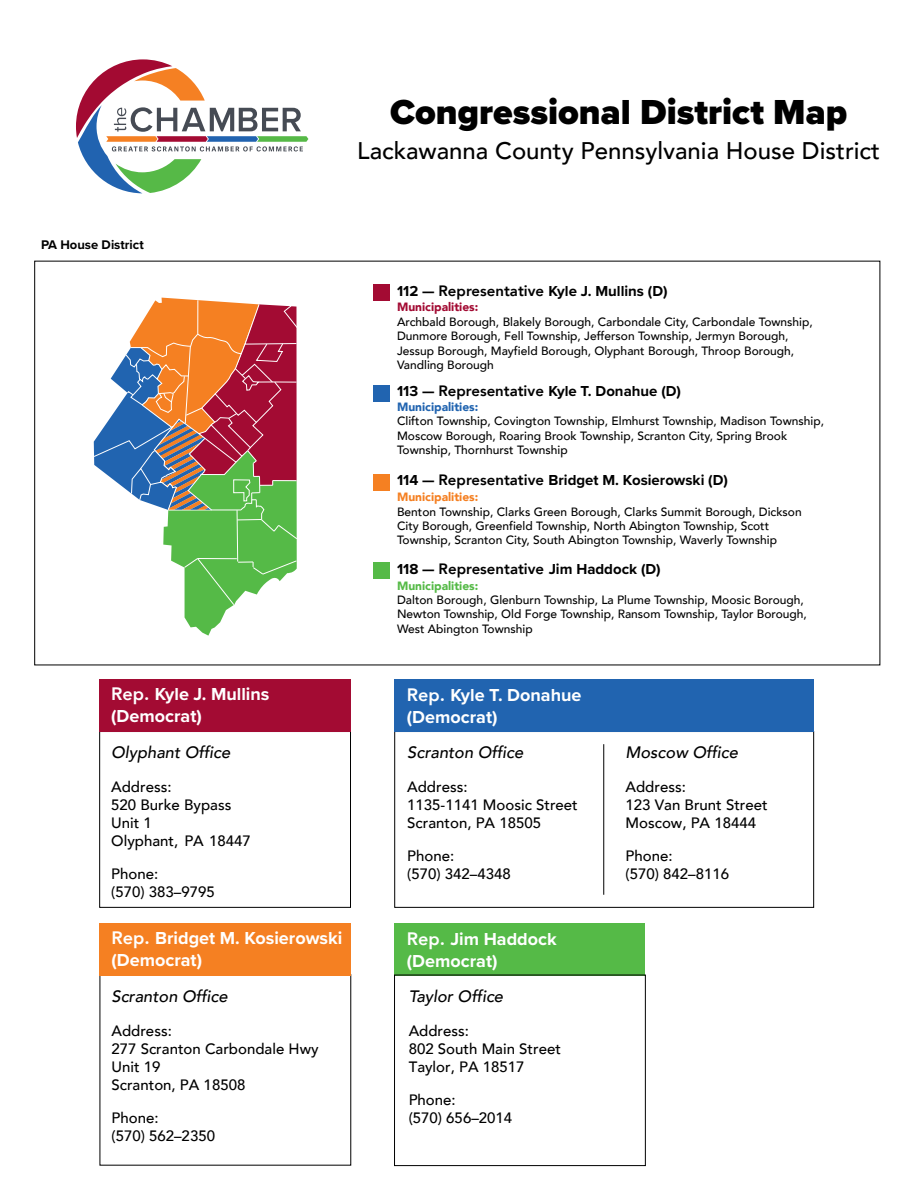
<style>
.page{position:relative;width:918px;height:1188px;background:#fff}
.page>*{position:absolute;margin:0;border:0;box-sizing:border-box;transform-origin:0 0}
.t1{font:900 36px "Proxima Nova";color:#000}
.t2{font:500 24px "Avenir";color:#000}
.t3{font:700 18px/21.6px "Proxima Nova";color:#fff}
.t4{font:italic 500 16.5px "Avenir";color:#000}
.t5{font:500 15px/18px "Avenir";color:#000}
.t6{font:700 15px "Proxima Nova";color:#000}
.t7{font:700 13.05px "Proxima Nova";color:#000}
.t8{font:500 12px/14.4px "Avenir";color:#000}
.t9{font:900 12px "Avenir";color:#a30b33}
.t10{font:900 12px "Avenir";color:#2164b0}
.t11{font:900 12px "Avenir";color:#f58022}
.t12{font:900 12px "Avenir";color:#55ba47}
.s1{font-family:"Avenir";font-weight:800}
</style>
<div class="page">
<svg style="left:76px;top:59px;width:232px;height:134px"></svg>
<svg style="left:93px;top:298px;width:204px;height:338px"></svg>
<div style="left:373px;top:285px;width:16px;height:16px;background:#a30b33"></div>
<div style="left:373px;top:385px;width:16px;height:16px;background:#2164b0"></div>
<div style="left:373px;top:474px;width:16px;height:16px;background:#f58022"></div>
<div style="left:373px;top:562px;width:16px;height:17px;background:#55ba47"></div>
<div style="left:100px;top:679px;width:251px;height:53px;background:#a30b33"></div>
<div style="left:100px;top:923px;width:251px;height:53px;background:#f58022"></div>
<div style="left:395px;top:923px;width:250px;height:53px;background:#55ba47"></div>
<div style="left:395px;top:679px;width:419px;height:53px;background:#2164b0"></div>
<hr style="left:603px;top:744px;width:1px;height:151px;background:#000">
<div style="left:394px;top:975px;width:251px;height:191px;border:1px solid #000"></div>
<h1 class="t1" style="left:390px;top:85px;width:459px">Congressional District Map</h1>
<h2 class="t2" style="left:357px;top:130px;width:524px">Lackawanna County Pennsylvania House District</h2>
<p class="t7" style="left:41px;top:235px;width:104px">PA House District</p>
<h3 class="t3" style="left:111px;top:683px;width:160px"><span class="s1">Rep.</span> Kyle J. Mullins (Democrat)</h3>
<h3 class="t4" style="left:111px;top:743px;width:121px">Olyphant Office</h3>
<p class="t5" style="left:111px;top:777px;width:141px">Address:<br>520 Burke Bypass<br>Unit 1<br>Olyphant, PA 18447</p>
<p class="t5" style="left:111px;top:864px;width:105px">Phone:<br>(570) 383–9795</p>
<h3 class="t3" style="left:112px;top:927px;width:232px"><span class="s1">Rep.</span> Bridget M. Kosierowski (Democrat)</h3>
<h3 class="t4" style="left:112px;top:986px;width:118px">Scranton Office</h3>
<p class="t5" style="left:112px;top:1021px;width:209px">Address:<br>277 Scranton Carbondale Hwy<br>Unit 19<br>Scranton, PA 18508</p>
<p class="t5" style="left:112px;top:1108px;width:105px">Phone:<br>(570) 562–2350</p>
<p class="t6" style="left:397px;top:280px;width:272px">112 — <span class="s1">Representative</span> Kyle J. Mullins (D)</p>
<p class="t9" style="left:397px;top:297px;width:83px">Municipalities:</p>
<p class="t8" style="left:397px;top:314px;width:417px">Archbald Borough, Blakely Borough, Carbondale City, Carbondale Township, Dunmore Borough, Fell Township, Jefferson Township, Jermyn Borough, Jessup Borough, Mayfield Borough, Olyphant Borough, Throop Borough, Vandling Borough</p>
<p class="t10" style="left:397px;top:397px;width:83px">Municipalities:</p>
<p class="t8" style="left:397px;top:413px;width:428px">Clifton Township, Covington Township, Elmhurst Township, Madison Township,<br>Moscow Borough, Roaring Brook Township, Scranton City, Spring Brook<br>Township, Thornhurst Township</p>
<p class="t11" style="left:397px;top:487px;width:83px">Municipalities:</p>
<p class="t8" style="left:397px;top:504px;width:406px">Benton Township, Clarks Green Borough, Clarks Summit Borough, Dickson<br>City Borough, Greenfield Township, North Abington Township, Scott<br>Township, Scranton City, South Abington Township, Waverly Township</p>
<p class="t12" style="left:397px;top:575px;width:83px">Municipalities:</p>
<p class="t8" style="left:397px;top:592px;width:411px">Dalton Borough, Glenburn Township, La Plume Township, Moosic Borough,<br>Newton Township, Old Forge Township, Ransom Township, Taylor Borough,<br>West Abington Township</p>
<p class="t6" style="left:397px;top:380px;width:285px">113 — <span class="s1">Representative</span> Kyle T. Donahue (D)</p>
<p class="t6" style="left:397px;top:469px;width:332px">114 — <span class="s1">Representative</span> Bridget M. Kosierowski (D)</p>
<p class="t6" style="left:397px;top:557px;width:265px">118 — <span class="s1">Representative</span> Jim Haddock (D)</p>
<h3 class="t3" style="left:407px;top:684px;width:176px"><span class="s1">Rep.</span> Kyle T. Donahue (Democrat)</h3>
<h3 class="t4" style="left:407px;top:743px;width:118px">Scranton Office</h3>
<p class="t5" style="left:407px;top:777px;width:172px">Address:<br>1135-1141 Moosic Street<br>Scranton, PA 18505</p>
<p class="t5" style="left:407px;top:846px;width:105px">Phone:<br>(570) 342–4348</p>
<h3 class="t3" style="left:407px;top:928px;width:151px"><span class="s1">Rep.</span> Jim Haddock (Democrat)</h3>
<h3 class="t4" style="left:409px;top:986px;width:96px">Taylor Office</h3>
<p class="t5" style="left:409px;top:1021px;width:154px">Address:<br>802 South Main Street<br>Taylor, PA 18517</p>
<p class="t5" style="left:409px;top:1090px;width:105px">Phone:<br>(570) 656–2014</p>
<h3 class="t4" style="left:626px;top:743px;width:114px">Moscow Office</h3>
<p class="t5" style="left:626px;top:777px;width:144px">Address:<br>123 Van Brunt Street<br>Moscow, PA 18444</p>
<p class="t5" style="left:626px;top:846px;width:105px">Phone:<br>(570) 842–8116</p>
</div>
